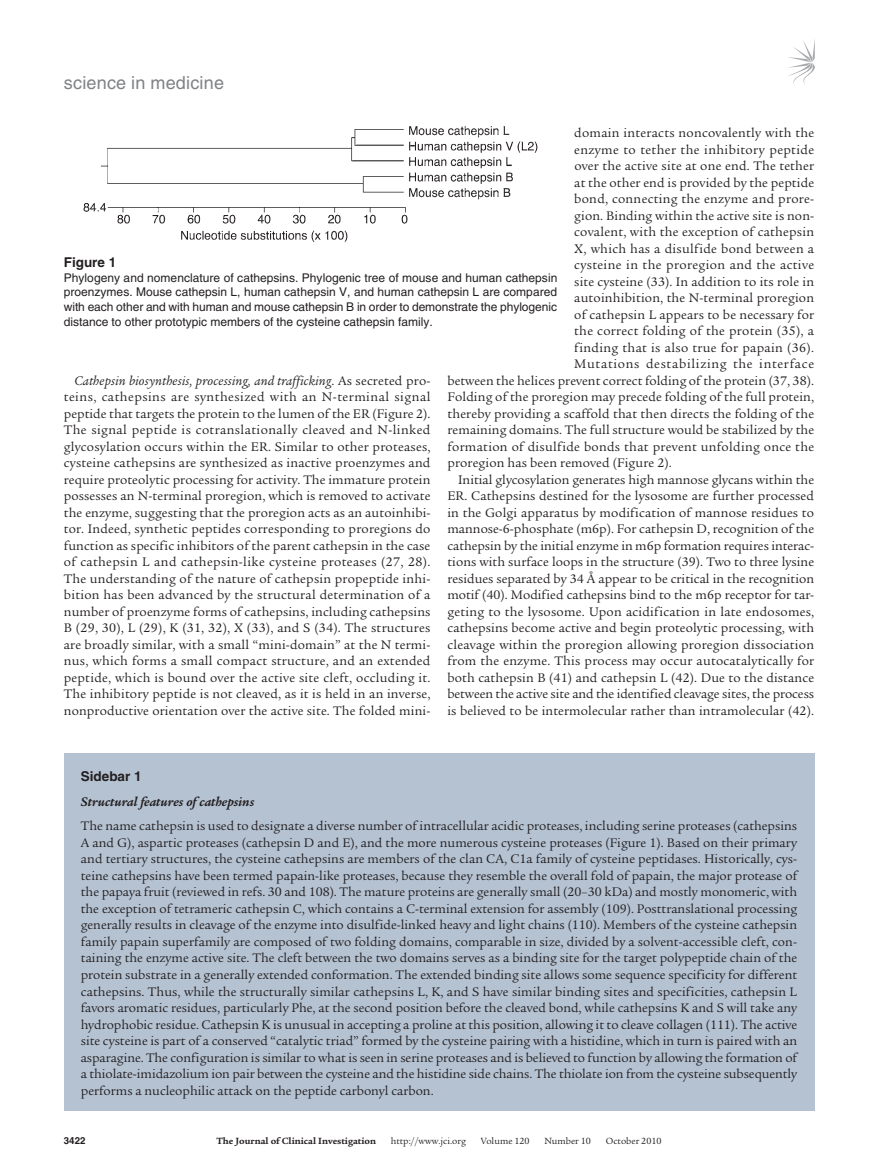
<style>
.page{position:relative;width:878px;height:1174px;background:#fff}
.page>*{position:absolute;margin:0;border:0;box-sizing:border-box;transform-origin:0 0}
.t1{font:18px "Helvetica LT Std";letter-spacing:.01em;color:#808285}
.t2{font:13.5px/16.5px "Legacy Serif Std";letter-spacing:.01em;color:#231f20;text-align:justify}
.t3{font:13.5px "Legacy Serif Std";letter-spacing:.05em;color:#231f20}
.t4{font:italic 700 13.5px "Legacy Serif Std";color:#231f20}
.t5{font:700 13.5px "Helvetica LT Std";color:#231f20}
.t6{font:12px/14.7px "Helvetica LT Std";color:#231f20;text-align:justify}
.t7{font:9.75px "Legacy Serif Std";color:#231f20}
.t8{font:700 9.75px "Legacy Serif Std";color:#231f20}
.t9{font:700 9.75px "Helvetica LT Std";color:#231f20}
.s1{font-style:italic}
</style>
<div class="page">
<svg style="left:788px;top:41px;width:26px;height:43px"></svg>
<img style="left:83px;top:126px;width:455px;height:116px">
<div style="left:64px;top:754px;width:750px;height:357px;background:#b5c2d2"></div>
<h1 class="t1" style="left:64px;top:72px;width:162px">science in medicine</h1>
<p class="t2" style="left:574px;top:125px;width:241px">domain interacts noncovalently with the</p>
<p class="t2" style="left:574px;top:141px;width:241px">enzyme to tether the inhibitory peptide</p>
<p class="t2" style="left:574px;top:158px;width:241px">over the active site at one end. The tether</p>
<p class="t2" style="left:574px;top:174px;width:241px">at the other end is provided by the peptide</p>
<p class="t2" style="left:574px;top:191px;width:241px">bond, connecting the enzyme and prore-</p>
<p class="t2" style="left:574px;top:207px;width:241px">gion. Binding within the active site is non-</p>
<p class="t2" style="left:574px;top:224px;width:241px">covalent, with the exception of cathepsin</p>
<p class="t2" style="left:574px;top:240px;width:241px">X, which has a disulfide bond between a</p>
<p class="t2" style="left:574px;top:257px;width:241px">cysteine in the proregion and the active</p>
<p class="t2" style="left:574px;top:273px;width:241px">site cysteine (33). In addition to its role in</p>
<p class="t2" style="left:574px;top:290px;width:241px">autoinhibition, the N-terminal proregion</p>
<p class="t2" style="left:574px;top:306px;width:241px">of cathepsin L appears to be necessary for</p>
<p class="t2" style="left:574px;top:323px;width:241px">the correct folding of the protein (35), a</p>
<p class="t2" style="left:574px;top:339px;width:241px">finding that is also true for papain (36).</p>
<p class="t3" style="left:574px;top:356px;width:241px">Mutations destabilizing the interface</p>
<p class="t2" style="left:447px;top:372px;width:368px">between the helices prevent correct folding of the protein (37, 38).</p>
<p class="t2" style="left:447px;top:389px;width:368px">Folding of the proregion may precede folding of the full protein,</p>
<p class="t2" style="left:447px;top:405px;width:368px">thereby providing a scaffold that then directs the folding of the</p>
<p class="t2" style="left:447px;top:422px;width:368px">remaining domains. The full structure would be stabilized by the</p>
<p class="t2" style="left:447px;top:438px;width:368px">formation of disulfide bonds that prevent unfolding once the</p>
<p class="t2" style="left:447px;top:455px;width:226px">proregion has been removed (Figure 2).</p>
<p class="t2" style="left:458px;top:471px;width:357px">Initial glycosylation generates high mannose glycans within the</p>
<p class="t2" style="left:447px;top:488px;width:368px">ER. Cathepsins destined for the lysosome are further processed</p>
<p class="t2" style="left:447px;top:504px;width:368px">in the Golgi apparatus by modification of mannose residues to</p>
<p class="t2" style="left:447px;top:521px;width:368px">mannose-6-phosphate (m6p). For cathepsin D, recognition of the</p>
<p class="t2" style="left:447px;top:537px;width:368px">cathepsin by the initial enzyme in m6p formation requires interac-</p>
<p class="t2" style="left:447px;top:554px;width:368px">tions with surface loops in the structure (39). Two to three lysine</p>
<p class="t2" style="left:447px;top:570px;width:368px">residues separated by 34 Å appear to be critical in the recognition</p>
<p class="t2" style="left:447px;top:587px;width:368px">motif (40). Modified cathepsins bind to the m6p receptor for tar-</p>
<p class="t2" style="left:447px;top:603px;width:368px">geting to the lysosome. Upon acidification in late endosomes,</p>
<p class="t2" style="left:447px;top:620px;width:368px">cathepsins become active and begin proteolytic processing, with</p>
<p class="t2" style="left:447px;top:636px;width:368px">cleavage within the proregion allowing proregion dissociation</p>
<p class="t2" style="left:447px;top:653px;width:368px">from the enzyme. This process may occur autocatalytically for</p>
<p class="t2" style="left:447px;top:669px;width:368px">both cathepsin B (41) and cathepsin L (42). Due to the distance</p>
<p class="t2" style="left:447px;top:686px;width:368px">between the active site and the identified cleavage sites, the process</p>
<p class="t2" style="left:447px;top:702px;width:368px">is believed to be intermolecular rather than intramolecular (42).</p>
<p class="t5" style="left:64px;top:254px;width:54px">Figure 1</p>
<p class="t6" style="left:64px;top:270px;width:495px">Phylogeny and nomenclature of cathepsins. Phylogenic tree of mouse and human cathepsin proenzymes. Mouse cathepsin L, human cathepsin V, and human cathepsin L are compared with each other and with human and mouse cathepsin B in order to demonstrate the phylogenic distance to other prototypic members of the cysteine cathepsin family.</p>
<p class="t2" style="left:64px;top:372px;width:368px;text-indent:11px"><span class="s1">Cathepsin biosynthesis, processing, and trafficking</span>. As secreted pro&shy;teins, cathepsins are synthesized with an N-terminal signal peptide that targets the protein to the lumen of the ER (Figure 2).<br>The signal peptide is cotranslationally cleaved and N-linked glycosylation occurs within the ER. Similar to other proteases, cysteine cathepsins are synthesized as inactive proenzymes and require proteolytic processing for activity. The immature protein possesses an N-terminal proregion, which is removed to activate the enzyme, suggesting that the proregion acts as an autoinhibi&shy;tor. Indeed, synthetic peptides corresponding to proregions do function as specific inhibitors of the parent cathepsin in the case of cathepsin L and cathepsin-like cysteine proteases (27, 28).<br>The understanding of the nature of cathepsin propeptide inhi&shy;bition has been advanced by the structural determination of a number of proenzyme forms of cathepsins, including cathepsins B (29, 30), L (29), K (31, 32), X (33), and S (34). The structures are broadly similar, with a small “mini-domain” at the N termi&shy;nus, which forms a small compact structure, and an extended peptide, which is bound over the active site cleft, occluding it.<br>The inhibitory peptide is not cleaved, as it is held in an inverse, nonproductive orientation over the active site. The folded mini-</p>
<p class="t5" style="left:81px;top:768px;width:62px">Sidebar 1</p>
<p class="t4" style="left:81px;top:793px;width:175px">Structural features of cathepsins</p>
<p class="t2" style="left:81px;top:818px;width:718px">The name cathepsin is used to designate a diverse number of intracellular acidic proteases, including serine proteases (cathepsins A and G), aspartic proteases (cathepsin D and E), and the more numerous cysteine proteases (Figure 1). Based on their primary and tertiary structures, the cysteine cathepsins are members of the clan CA, C1a family of cysteine peptidases. Historically, cys&shy;teine cathepsins have been termed papain-like proteases, because they resemble the overall fold of papain, the major protease of the papaya fruit (reviewed in refs. 30 and 108). The mature proteins are generally small (20–30 kDa) and mostly monomeric, with the exception of tetrameric cathepsin C, which contains a C-terminal extension for assembly (109). Posttranslational processing generally results in cleavage of the enzyme into disulfide-linked heavy and light chains (110). Members of the cysteine cathepsin family papain superfamily are composed of two folding domains, comparable in size, divided by a solvent-accessible cleft, con&shy;taining the enzyme active site. The cleft between the two domains serves as a binding site for the target polypeptide chain of the protein substrate in a generally extended conformation. The extended binding site allows some sequence specificity for different cathepsins. Thus, while the structurally similar cathepsins L, K, and S have similar binding sites and specificities, cathepsin L favors aromatic residues, particularly Phe, at the second position before the cleaved bond, while cathepsins K and S will take any hydrophobic residue. Cathepsin K is unusual in accepting a proline at this position, allowing it to cleave collagen (111). The active site cysteine is part of a conserved “catalytic triad” formed by the cysteine pairing with a histidine, which in turn is paired with an asparagine. The configuration is similar to what is seen in serine proteases and is believed to function by allowing the formation of a thiolate-imidazolium ion pair between the cysteine and the histidine side chains. The thiolate ion from the cysteine subsequently performs a nucleophilic attack on the peptide carbonyl carbon.</p>
<p class="t9" style="left:64px;top:1134px;width:23px">3422</p>
<p class="t8" style="left:216px;top:1135px;width:161px">The Journal of Clinical Investigation</p>
<p class="t7" style="left:391px;top:1135px;width:77px">http://www.jci.org</p>
<p class="t7" style="left:480px;top:1135px;width:50px">Volume 120</p>
<p class="t7" style="left:544px;top:1135px;width:48px">Number 10</p>
<p class="t7" style="left:605px;top:1135px;width:57px">October 2010</p>
</div>
